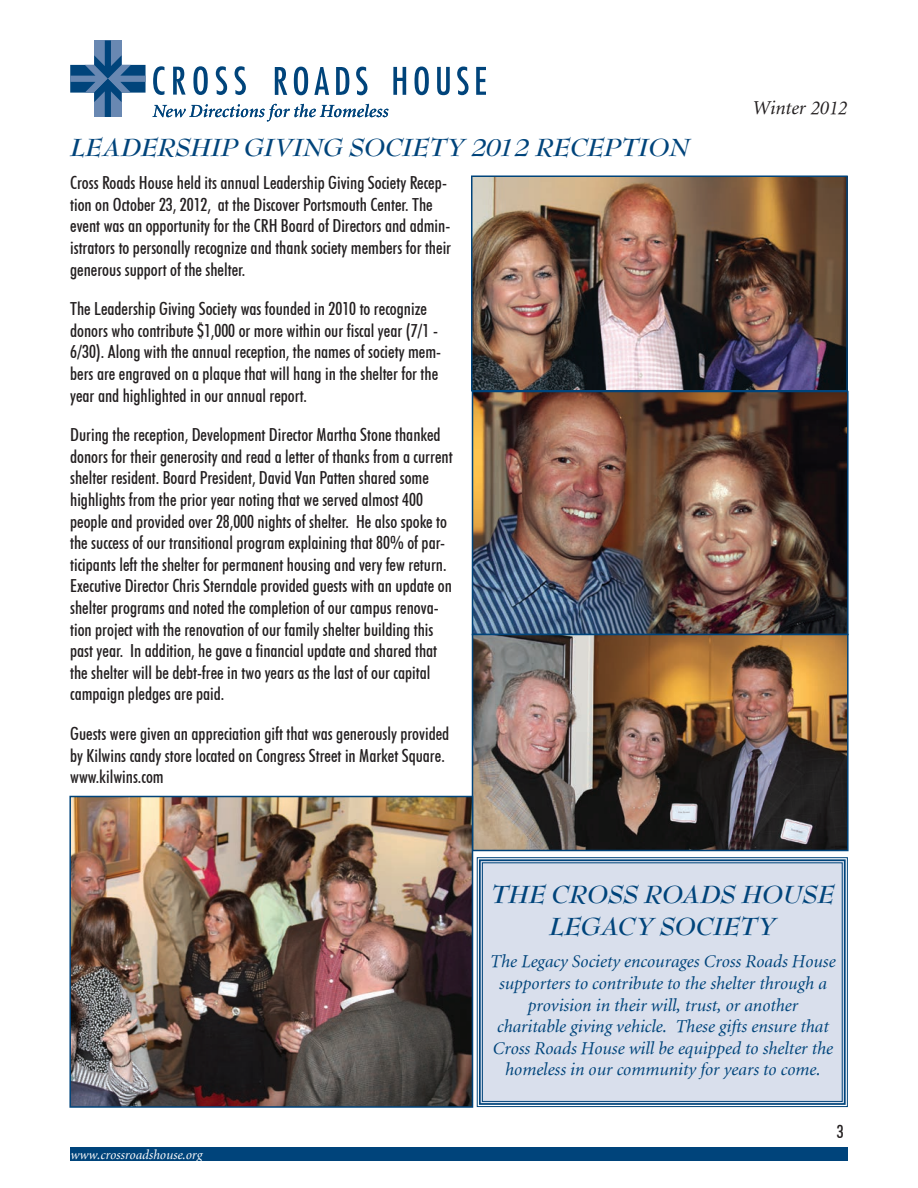
<style>
.page{position:relative;width:918px;height:1188px;background:#fff}
.page>*{position:absolute;margin:0;border:0;box-sizing:border-box;transform-origin:0 0}
.t1{font:italic 700 27px/32.4px "Bernhard Modern Std";color:#00447b;text-align:center}
.t2{font:italic 19.5px "Minion";color:#231f20}
.t3{font:500 condensed 18px/21.6px "Futura BT";color:#231f20}
.t4{font:italic 18px/21.6px "Minion";color:#00447b;text-align:center}
.t5{font:italic 13.5px "Minion";color:#fff}
</style>
<div class="page">
<svg style="left:70px;top:41px;width:76px;height:76px"></svg>
<svg style="left:153px;top:66px;width:11px;height:29px"></svg>
<svg style="left:173px;top:67px;width:13px;height:28px"></svg>
<svg style="left:193px;top:66px;width:15px;height:29px"></svg>
<svg style="left:216px;top:66px;width:11px;height:29px"></svg>
<svg style="left:235px;top:66px;width:11px;height:29px"></svg>
<svg style="left:275px;top:67px;width:12px;height:28px"></svg>
<svg style="left:294px;top:67px;width:14px;height:28px"></svg>
<svg style="left:314px;top:67px;width:15px;height:28px"></svg>
<svg style="left:336px;top:67px;width:13px;height:28px"></svg>
<svg style="left:356px;top:67px;width:11px;height:28px"></svg>
<svg style="left:393px;top:67px;width:13px;height:28px"></svg>
<svg style="left:415px;top:67px;width:14px;height:28px"></svg>
<svg style="left:437px;top:67px;width:13px;height:28px"></svg>
<svg style="left:457px;top:67px;width:12px;height:28px"></svg>
<svg style="left:476px;top:67px;width:10px;height:28px"></svg>
<svg style="left:152px;top:104px;width:236px;height:18px"></svg>
<div style="left:70px;top:1148px;width:778px;height:13px;background:#00447b"></div>
<div style="left:476px;top:857px;width:372px;height:250px;background:#d9dfec"></div>
<div style="left:479px;top:859px;width:367px;height:246px;border:2px solid #00447b"></div>
<div style="left:482px;top:862px;width:361px;height:240px;border:1px solid #00447b"></div>
<img style="left:474px;top:179px;width:372px;height:669px">
<div style="left:471px;top:176px;width:377px;height:216px;border:2px solid #00447b"></div>
<div style="left:472px;top:391px;width:377px;height:244px;border:2px solid #00447b"></div>
<div style="left:472px;top:634px;width:377px;height:217px;border:2px solid #00447b"></div>
<img style="left:72px;top:799px;width:398px;height:306px">
<div style="left:69px;top:796px;width:404px;height:312px;border:2px solid #00447b"></div>
<h1 class="t1" style="left:70px;top:131px;width:621px">LEADERSHIP GIVING SOCIETY 2012 RECEPTION</h1>
<p class="t3" style="left:70px;top:172px;width:382px">Cross Roads House held its annual Leadership Giving Society Recep&shy;tion on October 23, 2012, at the Discover Portsmouth Center. The event was an opportunity for the CRH Board of Directors and admin&shy;istrators to personally recognize and thank society members for their generous support of the shelter.</p>
<p class="t3" style="left:70px;top:298px;width:372px">The Leadership Giving Society was founded in 2010 to recognize donors who contribute $1,000 or more within our fiscal year (7/1 - 6/30). Along with the annual reception, the names of society mem&shy;bers are engraved on a plaque that will hang in the shelter for the year and highlighted in our annual report.</p>
<p class="t3" style="left:70px;top:424px;width:384px">During the reception, Development Director Martha Stone thanked donors for their generosity and read a letter of thanks from a current shelter resident. Board President, David Van Patten shared some highlights from the prior year noting that we served almost 400 people and provided over 28,000 nights of shelter. He also spoke to the success of our transitional program explaining that 80% of par&shy;ticipants left the shelter for permanent housing and very few return.<br>Executive Director Chris Sterndale provided guests with an update on shelter programs and noted the completion of our campus renova&shy;tion project with the renovation of our family shelter building this past year. In addition, he gave a financial update and shared that the shelter will be debt-free in two years as the last of our capital campaign pledges are paid.</p>
<p class="t3" style="left:70px;top:723px;width:381px">Guests were given an appreciation gift that was generously provided by Kilwins candy store located on Congress Street in Market Square. www.kilwins.com</p>
<p class="t2" style="left:752px;top:98px;width:96px">Winter 2012</p>
<h1 class="t1" style="left:491px;top:878px;width:345px">THE CROSS ROADS HOUSE<br>LEGACY SOCIETY</h1>
<p class="t4" style="left:490px;top:951px;width:347px">The Legacy Society encourages Cross Roads House supporters to contribute to the shelter through a provision in their will, trust, or another<br>charitable giving vehicle. These gifts ensure that Cross Roads House will be equipped to shelter the homeless in our community for years to come.</p>
<p class="t5" style="left:70px;top:1148px;width:133px">www.crossroadshouse.org</p>
<p class="t3" style="left:837px;top:1120px;width:8px">3</p>
</div>
